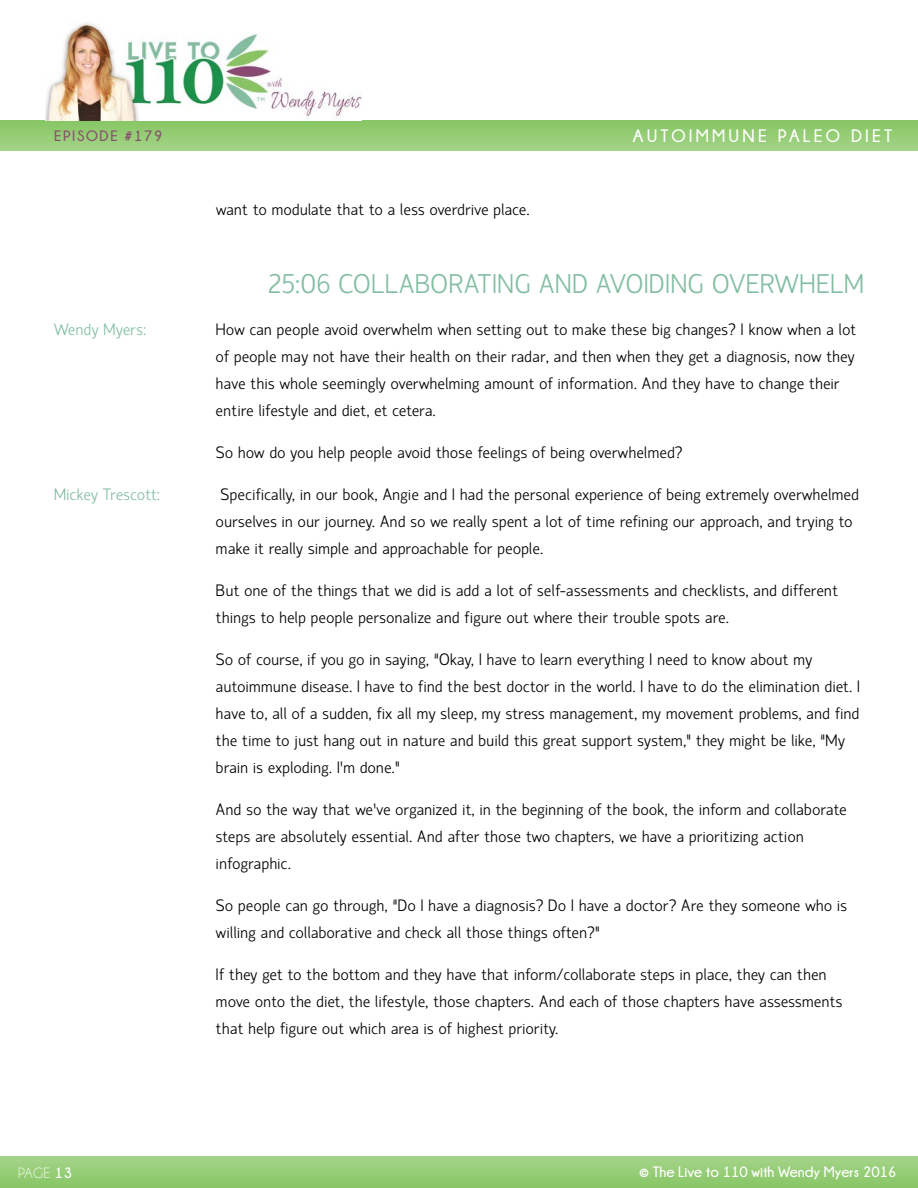
<style>
.page{position:relative;width:918px;height:1188px;background:#fff}
.page>*{position:absolute;margin:0;border:0;box-sizing:border-box;transform-origin:0 0}
.t1{font:300 27px "Hattori Hanzo";letter-spacing:.03em;color:#83bea2}
.t2{font:700 18px "Champagne&Limousines";letter-spacing:.18em;color:#fff}
.t3{font:300 16.5px/27px "Hattori Hanzo";letter-spacing:.03em;color:#000}
.t4{font:300 16.5px "Hattori Hanzo";letter-spacing:.02em;color:#83bea2}
.t5{font:700 15px "Champagne&Limousines";color:#fff}
.t6{font:700 15px "Champagne&Limousines";letter-spacing:.11em;color:#87506d}
.t7{font:15px "Champagne&Limousines";color:#fff}
.s1{font-weight:700}
</style>
<div class="page">
<div style="left:0;top:1156px;width:918px;height:32px;background:linear-gradient(to bottom,#a5d48a,#89c766)"></div>
<div style="left:0;top:121px;width:918px;height:30px;background:linear-gradient(to bottom,#87c664,#a2d387)"></div>
<img style="left:45px;top:23px;width:317px;height:98px">
<p class="t6" style="left:54px;top:128px;width:110px">Episode #179</p>
<p class="t2" style="left:633px;top:126px;width:261px">AUTOI MMUNE PALEO DI ET</p>
<p class="t3" style="left:216px;top:196px;width:315px">want to modulate that to a less overdrive place.</p>
<h1 class="t1" style="left:268px;top:269px;width:579px">25:06 collaborating and avoiding overwhelm</h1>
<p class="t4" style="left:54px;top:320px;width:94px">Wendy Myers:</p>
<p class="t3" style="left:216px;top:316px;width:642px">How can people avoid overwhelm when setting out to make these big changes? I know when a lot of people may not have their health on their radar, and then when they get a diagnosis, now they have this whole seemingly overwhelming amount of information. And they have to change their entire lifestyle and diet, et cetera.</p>
<p class="t3" style="left:216px;top:439px;width:468px">So how do you help people avoid those feelings of being overwhelmed?</p>
<p class="t4" style="left:54px;top:485px;width:107px">Mickey Trescott:</p>
<p class="t3" style="left:216px;top:481px;width:644px">Specifically, in our book, Angie and I had the personal experience of being extremely overwhelmed ourselves in our journey. And so we really spent a lot of time refining our approach, and trying to make it really simple and approachable for people.</p>
<p class="t3" style="left:216px;top:577px;width:624px">But one of the things that we did is add a lot of self-assessments and checklists, and different things to help people personalize and figure out where their trouble spots are.</p>
<p class="t3" style="left:216px;top:646px;width:645px">So of course, if you go in saying, “Okay, I have to learn everything I need to know about my autoimmune disease. I have to find the best doctor in the world. I have to do the elimination diet. I have to, all of a sudden, fix all my sleep, my stress management, my movement problems, and find the time to just hang out in nature and build this great support system,” they might be like, “My brain is exploding. I’m done.”</p>
<p class="t3" style="left:216px;top:796px;width:632px">And so the way that we’ve organized it, in the beginning of the book, the inform and collaborate steps are absolutely essential. And after those two chapters, we have a prioritizing action infographic.</p>
<p class="t3" style="left:216px;top:892px;width:633px">So people can go through, “Do I have a diagnosis? Do I have a doctor? Are they someone who is willing and collaborative and check all those things often?”</p>
<p class="t3" style="left:216px;top:961px;width:628px">If they get to the bottom and they have that inform/collaborate steps in place, they can then move onto the diet, the lifestyle, those chapters. And each of those chapters have assessments that help figure out which area is of highest priority.</p>
<p class="t7" style="left:18px;top:1166px;width:56px">page <span class="s1">13</span></p>
<p class="t5" style="left:640px;top:1163px;width:258px">© The Live to 110 with Wendy Myers 2016</p>
</div>
